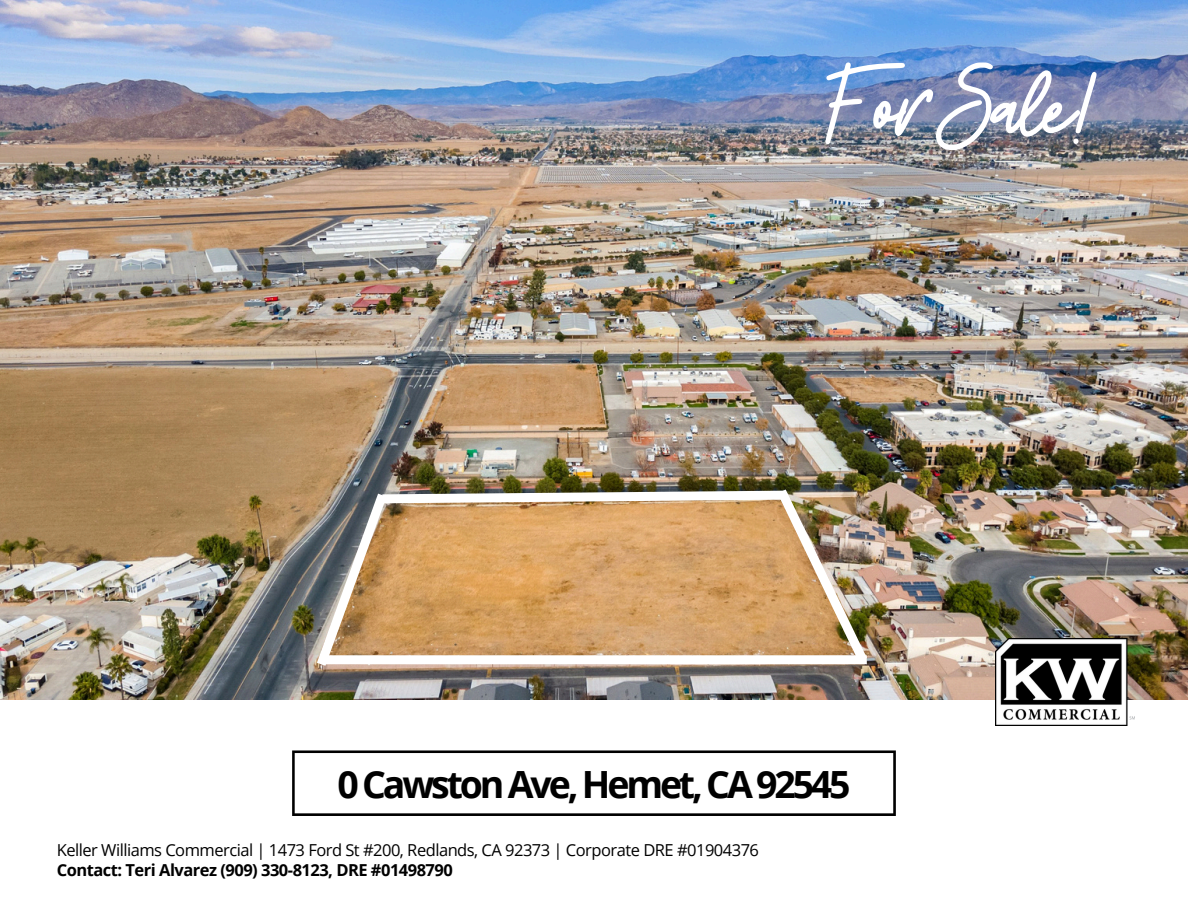
<style>
.page{position:relative;width:1188px;height:918px;background:#fff}
.page>*{position:absolute;margin:0;border:0;box-sizing:border-box;transform-origin:0 0}
.t1{font:103.05px "Beauty Salon Script";letter-spacing:-.03em;color:#fff}
.t2{font:700 37.5px "Open Sans";letter-spacing:-.085em;color:#000}
.t3{font:16.5px "Open Sans";letter-spacing:-.03em;color:#000}
.t4{font:700 16.5px "Open Sans";letter-spacing:-.03em;color:#000}
</style>
<div class="page">
<img style="left:0;top:0;width:1188px;height:700px">
<svg style="left:292px;top:750px;width:604px;height:66px"></svg>
<img style="left:996px;top:639px;width:138px;height:86px">
<img style="left:310px;top:479px;width:565px;height:197px">
<p class="t1" style="left:827px;top:56px;width:272px">ForSale!</p>
<p class="t2" style="left:337px;top:758px;width:514px">0 Cawston Ave, Hemet, CA 92545</p>
<h1 class="t3" style="left:57px;top:839px;width:704px">Keller Williams Commercial | 1473 Ford St #200, Redlands, CA 92373 | Corporate DRE #01904376</h1>
<h1 class="t4" style="left:57px;top:858px;width:398px">Contact: Teri Alvarez (909) 330-8123, DRE #01498790</h1>
</div>
